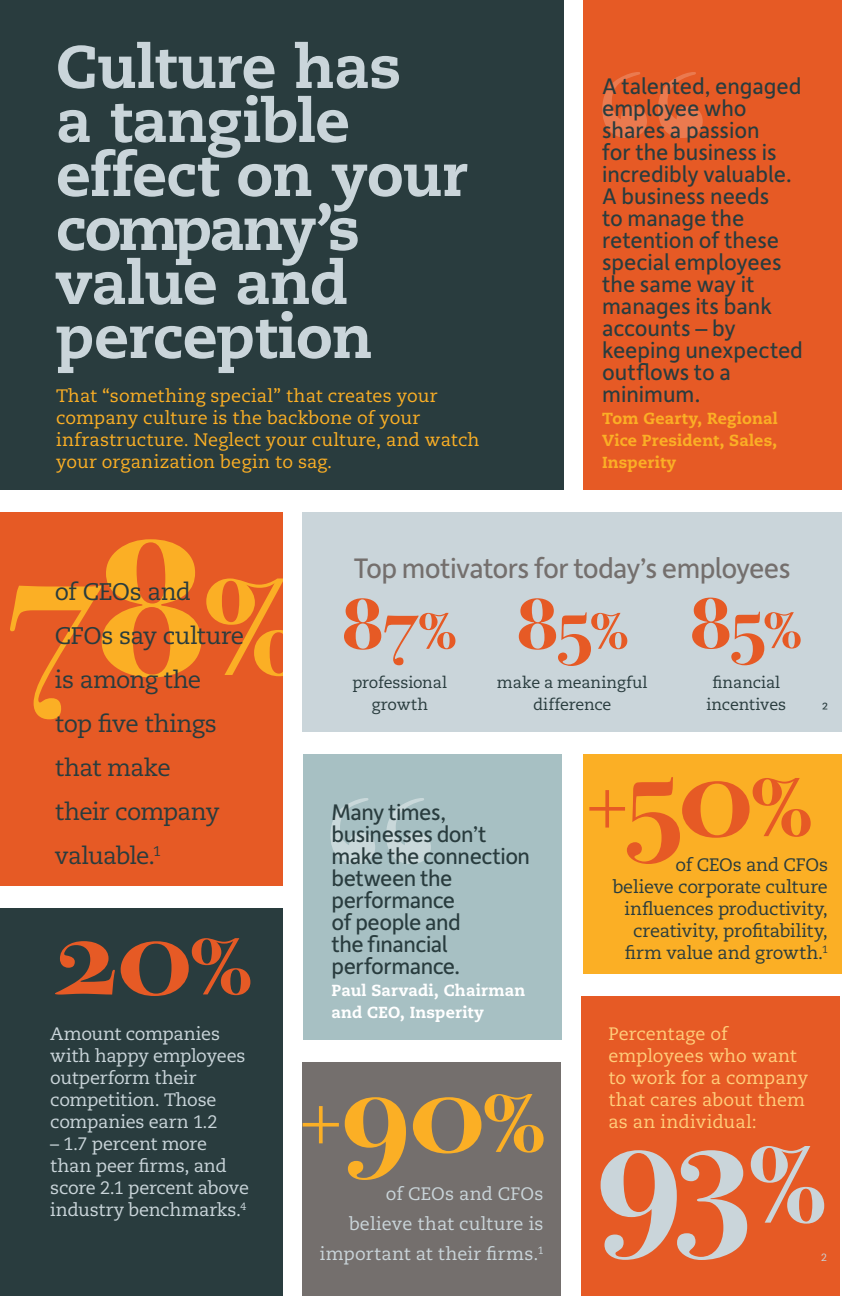
<style>
.page{position:relative;width:864px;height:1296px;background:#fff}
.page>*{position:absolute;margin:0;border:0;box-sizing:border-box;transform-origin:0 0}
.t1{font:800 60px/54px "Caecilia LT Std";letter-spacing:-.015em;color:#cad5da}
.t2{font:30px "Depot New";letter-spacing:-.02em;color:#746f6d}
.t3{font:24px/22px "Depot New";color:#293c3e}
.t4{font:24px/22px "Depot New";letter-spacing:-.02em;color:#293c3e}
.t5{font:24px/44px "Caecilia LT Std";letter-spacing:-.025em;color:#293c3e}
.t6{font:18px/22px "Caecilia LT Std";letter-spacing:-.01em;color:#cad5da}
.t7{font:18px/22px "Caecilia LT Std";letter-spacing:.01em;color:#fbaf25}
.t8{font:18px/22px "Caecilia LT Std";letter-spacing:-.01em;color:#293c3e;text-align:right}
.t9{font:18px/22px "Caecilia LT Std";color:#ffce7b}
.t10{font:18px/30px "Caecilia LT Std";letter-spacing:.015em;color:#cad5da;text-align:right}
.t11{font:16px/22px "Caecilia LT Std";letter-spacing:-.005em;color:#293c3e;text-align:center}
.t12{font:800 16px/22px "Caecilia LT Std";letter-spacing:.01em;color:#fbaf25;text-align:justify}
.t13{font:800 16px/22px "Caecilia LT Std";letter-spacing:.01em;color:#fff}
.t14{font:10.4px "Caecilia LT Std";color:#cad5da}
</style>
<div class="page">
<div style="left:303px;top:754px;width:258px;height:286px;background:#a7c0c3"></div>
<div style="left:303px;top:1062px;width:258px;height:234px;background:#746f6d"></div>
<div style="left:581px;top:996px;width:259px;height:300px;background:#e65a25"></div>
<div style="left:303px;top:512px;width:539px;height:220px;background:#cad5da"></div>
<div style="left:583px;top:754px;width:259px;height:220px;background:#fbaf25"></div>
<div style="left:0;top:512px;width:283px;height:374px;background:#e65a25"></div>
<svg style="left:10px;top:539px;width:273px;height:180px"></svg>
<div style="left:0;top:0;width:563px;height:490px;background:#293c3e"></div>
<div style="left:583px;top:0;width:259px;height:490px;background:#e65a25"></div>
<div style="left:0;top:908px;width:283px;height:388px;background:#293c3e"></div>
<svg style="left:55px;top:941px;width:60px;height:54px"></svg>
<svg style="left:121px;top:938px;width:129px;height:58px"></svg>
<svg style="left:303px;top:1106px;width:36px;height:37px"></svg>
<svg style="left:345px;top:1097px;width:61px;height:83px"></svg>
<svg style="left:413px;top:1094px;width:131px;height:60px"></svg>
<svg style="left:602px;top:72px;width:101px;height:66px"></svg>
<svg style="left:589px;top:777px;width:222px;height:87px"></svg>
<svg style="left:330px;top:798px;width:101px;height:66px"></svg>
<svg style="left:601px;top:1146px;width:223px;height:114px"></svg>
<svg style="left:344px;top:598px;width:111px;height:67px"></svg>
<svg style="left:519px;top:598px;width:108px;height:68px"></svg>
<svg style="left:692px;top:598px;width:109px;height:67px"></svg>
<h1 class="t1" style="left:56px;top:40px;width:413px">Culture has<br>a tangible effect on your company’s value and perception</h1>
<p class="t7" style="left:56px;top:385px;width:425px">That “something special” that creates your company culture is the backbone of your infrastructure. Neglect your culture, and watch your organization begin to sag.</p>
<p class="t3" style="left:602px;top:74px;width:202px">A talented, engaged employee who shares a passion<br>for the business is incredibly valuable.<br>A business needs<br>to manage the retention of these special employees the same way it manages its bank accounts – by keeping unexpected outflows to a minimum.</p>
<p class="t12" style="left:602px;top:407px;width:177px">Tom Gearty, Regional Vice President, Sales, Insperity</p>
<p class="t5" style="left:55px;top:570px;width:191px">of CEOs and<br>CFOs say culture is among the top five things that make<br>their company valuable.<sup>1</sup></p>
<p class="t6" style="left:50px;top:1023px;width:197px">Amount companies with happy employees outperform their competition. Those companies earn 1.2</p>
<p class="t6" style="left:50px;top:1133px;width:200px">– 1.7 percent more than peer firms, and score 2.1 percent above industry benchmarks.<sup>4</sup></p>
<p class="t2" style="left:354px;top:548px;width:438px">Top motivators for today’s employees</p>
<p class="t11" style="left:352px;top:672px;width:96px">professional growth</p>
<p class="t11" style="left:497px;top:672px;width:152px">make a meaningful difference</p>
<p class="t11" style="left:707px;top:672px;width:81px">financial incentives</p>
<p class="t11" style="left:822px;top:698px;width:7px">²</p>
<p class="t4" style="left:332px;top:800px;width:200px">Many times, businesses don’t make the connection between the performance<br>of people and<br>the financial performance.</p>
<p class="t13" style="left:332px;top:979px;width:195px">Paul Sarvadi, Chairman and CEO, Insperity</p>
<p class="t10" style="left:320px;top:1179px;width:225px">of CEOs and CFOs believe that culture is important at their firms.<sup>1</sup></p>
<p class="t8" style="left:613px;top:854px;width:217px">of CEOs and CFOs believe corporate culture influences productivity, creativity, profitability, firm value and growth.<sup>1</sup></p>
<p class="t9" style="left:608px;top:1023px;width:201px">Percentage of employees who want to work for a company that cares about them as an individual:</p>
<p class="t14" style="left:821px;top:1251px;width:7px">2</p>
</div>
